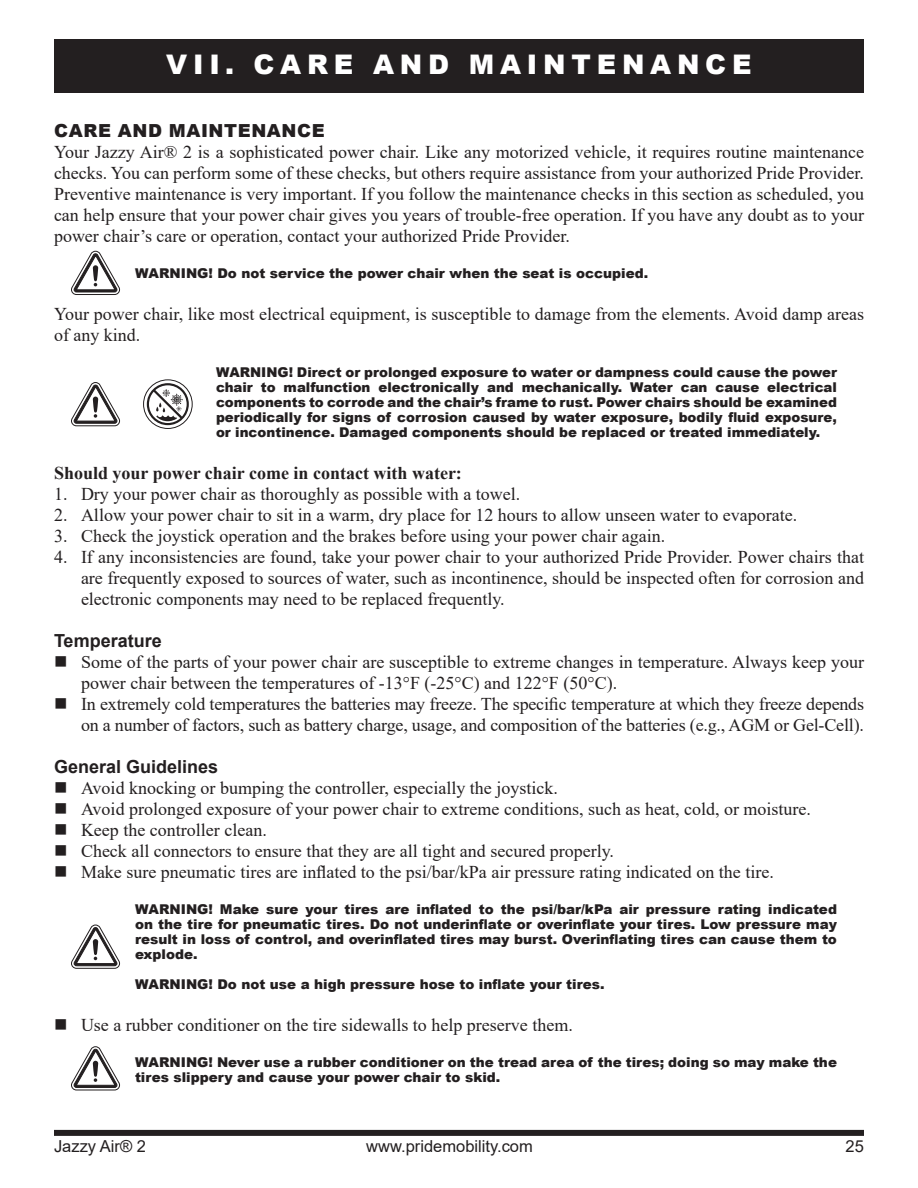
<style>
.page{position:relative;width:918px;height:1188px;background:#fff}
.page>*{position:absolute;margin:0;border:0;box-sizing:border-box;transform-origin:0 0}
.Page_headers{font:900 27px "Arial";letter-spacing:.215em;color:#fff}
.Body_text{font:18px/21px "Times New Roman";color:#231f20}
.Body_text-2{font:700 18px "Times New Roman";color:#231f20}
.Subheading{font:700 18px "Arial";color:#231f20}
.Heading{font:900 18px "Arial";letter-spacing:.035em;color:#231f20}
.t1{font:16.5px "Arial";color:#231f20}
.WARNINGS{font:900 13.5px/15px "Arial";color:#231f20;text-align:justify}
</style>
<div class="page">
<div style="left:54px;top:39px;width:810px;height:54px;background:#231f20"></div>
<div style="left:54px;top:1130px;width:810px;height:6px;background:#231f20"></div>
<svg style="left:71px;top:251px;width:49px;height:44px"></svg>
<svg style="left:71px;top:383px;width:49px;height:44px"></svg>
<svg style="left:71px;top:925px;width:49px;height:44px"></svg>
<div style="left:143px;top:380px;width:49px;height:49px;border:1px solid #231f20;border-radius:50%"></div>
<svg style="left:147px;top:383px;width:42px;height:42px"></svg>
<svg style="left:71px;top:1047px;width:49px;height:44px"></svg>
<p class="Page_headers" style="left:166px;top:45px;width:587px">VII. CARE AND MAINTENANCE</p>
<p class="Heading" style="left:54px;top:118px;width:272px">CARE AND MAINTENANCE</p>
<p class="Body_text" style="left:54px;top:141px;width:812px;text-align:justify">Your Jazzy Air® 2 is a sophisticated power chair. Like any motorized vehicle, it requires routine maintenance checks. You can perform some of these checks, but others require assistance from your authorized Pride Provider.<br>Preventive maintenance is very important. If you follow the maintenance checks in this section as scheduled, you can help ensure that your power chair gives you years of trouble-free operation. If you have any doubt as to your power chair’s care or operation, contact your authorized Pride Provider.</p>
<p class="WARNINGS" style="left:135px;top:265px;width:515px">WARNING! Do not service the power chair when the seat is occupied.</p>
<p class="Body_text" style="left:54px;top:303px;width:812px">Your power chair, like most electrical equipment, is susceptible to damage from the elements. Avoid damp areas of any kind.</p>
<p class="WARNINGS" style="left:216px;top:364px;width:623px">WARNING! Direct or prolonged exposure to water or dampness could cause the power chair to malfunction electronically and mechanically. Water can cause electrical components to corrode and the chair’s frame to rust. Power chairs should be examined periodically for signs of corrosion caused by water exposure, bodily fluid exposure, or incontinence. Damaged components should be replaced or treated immediately.</p>
<p class="Body_text-2" style="left:54px;top:460px;width:409px">Should your power chair come in contact with water:</p>
<p class="Body_text" style="left:54px;top:483px;width:468px">1. Dry your power chair as thoroughly as possible with a towel.</p>
<p class="Body_text" style="left:54px;top:504px;width:745px">2. Allow your power chair to sit in a warm, dry place for 12 hours to allow unseen water to evaporate.</p>
<p class="Body_text" style="left:54px;top:525px;width:613px">3. Check the joystick operation and the brakes before using your power chair again.</p>
<p class="Body_text" style="left:81px;top:546px;width:785px;text-align:justify;text-indent:-27px">4. If any inconsistencies are found, take your power chair to your authorized Pride Provider. Power chairs that are frequently exposed to sources of water, such as incontinence, should be inspected often for corrosion and electronic components may need to be replaced frequently.</p>
<p class="Subheading" style="left:54px;top:628px;width:109px">Temperature</p>
<p class="Body_text" style="left:81px;top:651px;width:785px">Some of the parts of your power chair are susceptible to extreme changes in temperature. Always keep your power chair between the temperatures of -13°F (-25°C) and 122°F (50°C).</p>
<p class="Body_text" style="left:81px;top:693px;width:785px">In extremely cold temperatures the batteries may freeze. The specific temperature at which they freeze depends on a number of factors, such as battery charge, usage, and composition of the batteries (e.g., AGM or Gel-Cell).</p>
<p class="Subheading" style="left:54px;top:754px;width:166px">General Guidelines</p>
<p class="Body_text" style="left:81px;top:777px;width:478px">Avoid knocking or bumping the controller, especially the joystick.</p>
<p class="Body_text" style="left:81px;top:798px;width:732px">Avoid prolonged exposure of your power chair to extreme conditions, such as heat, cold, or moisture.</p>
<p class="Body_text" style="left:81px;top:819px;width:187px">Keep the controller clean.</p>
<p class="Body_text" style="left:81px;top:840px;width:535px">Check all connectors to ensure that they are all tight and secured properly.</p>
<p class="Body_text" style="left:81px;top:861px;width:694px">Make sure pneumatic tires are inflated to the psi/bar/kPa air pressure rating indicated on the tire.</p>
<p class="WARNINGS" style="left:135px;top:901px;width:704px">WARNING! Make sure your tires are inflated to the psi/bar/kPa air pressure rating indicated on the tire for pneumatic tires. Do not underinflate or overinflate your tires. Low pressure may result in loss of control, and overinflated tires may burst. Overinflating tires can cause them to explode.</p>
<p class="WARNINGS" style="left:135px;top:976px;width:471px">WARNING! Do not use a high pressure hose to inflate your tires.</p>
<p class="Body_text" style="left:81px;top:1014px;width:493px">Use a rubber conditioner on the tire sidewalls to help preserve them.</p>
<p class="WARNINGS" style="left:135px;top:1054px;width:704px">WARNING! Never use a rubber conditioner on the tread area of the tires; doing so may make the tires slippery and cause your power chair to skid.</p>
<p class="t1" style="left:54px;top:1134px;width:93px">Jazzy Air® 2</p>
<p class="t1" style="left:366px;top:1134px;width:168px">www.pridemobility.com</p>
<p class="t1" style="left:846px;top:1134px;width:20px">25</p>
</div>
